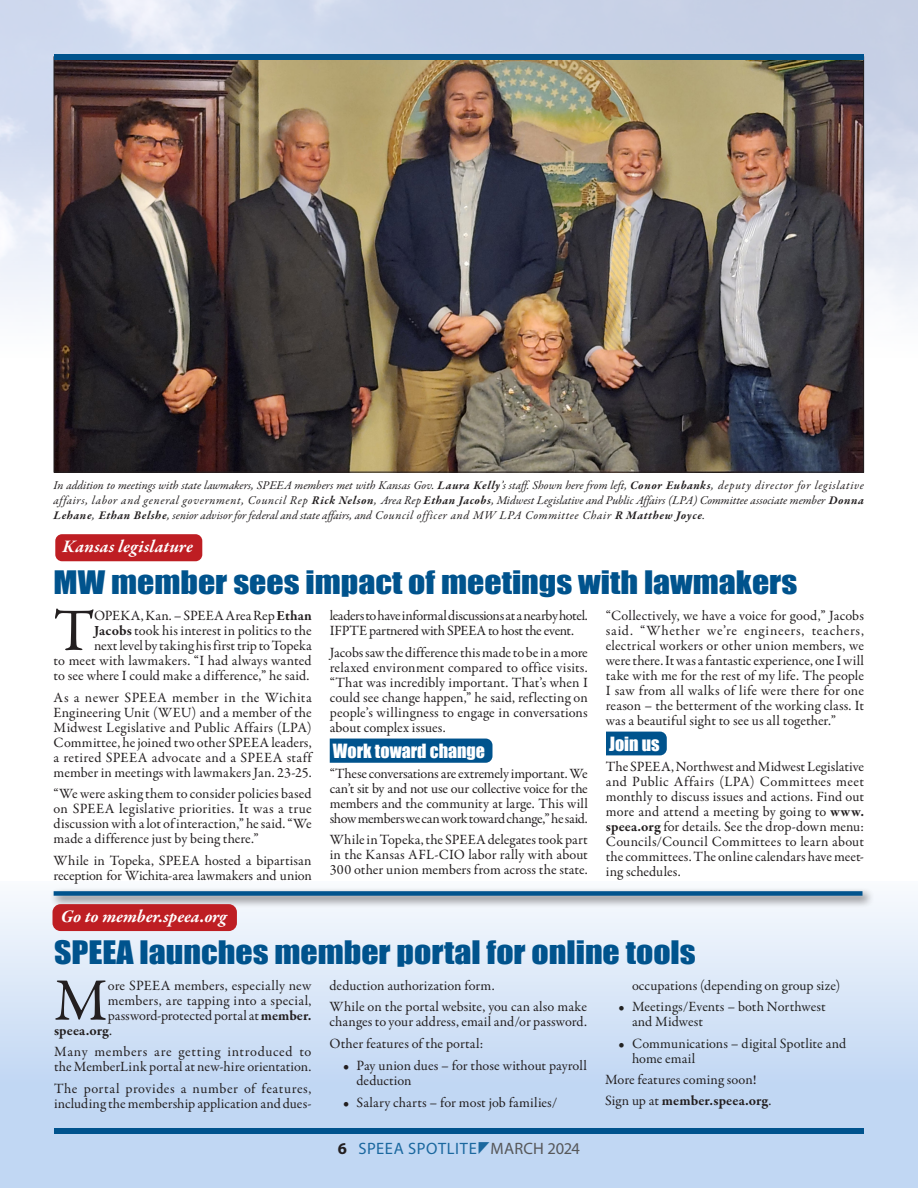
<style>
.page{position:relative;width:918px;height:1188px;background:#fff}
.page>*{position:absolute;margin:0;border:0;box-sizing:border-box;transform-origin:0 0}
.Spotlite_1st_para{font:60.6px "Garamond Premr Pro";color:#231f20}
.Spotlite_Headline{font:29.7px "Impact";color:#00538d;scale:1.14 1}
.Spotlite_subhead{font:18px "Impact";color:#fff}
.Red_header{font:italic 700 18px "Garamond Premr Pro";letter-spacing:-.005em;color:#fff}
.Red_banner_text_TNR_bold_ital{font:italic 700 18px "Garamond Premr Pro";letter-spacing:.01em;color:#fff}
.Spotlite_body{font:16.5px "Myriad Pro";letter-spacing:.025em;color:#1b689f}
.Spotlite_body-2{font:14.25px/15px "Garamond Premr Pro";letter-spacing:.005em;color:#231f20;text-align:justify}
.Spotlite_1st_para-2{font:14.25px/15px "Garamond Premr Pro";letter-spacing:.005em;color:#231f20;text-align:right}
.Spotlite_subhead-2{font:14.25px/15px "Garamond Premr Pro";letter-spacing:-.02em;color:#231f20;text-align:justify}
.t1{font:14.25px/15px "Garamond Premr Pro";letter-spacing:.005em;color:#222}
.Spotlite_body-3{font:14.25px/15px "Garamond Premr Pro";letter-spacing:-.025em;color:#231f20}
.Spotlite_body-4{font:700 14.25px "Garamond Premr Pro";letter-spacing:.01em;color:#231f20}
.Spotlite_1st_para-3{font:700 14.25px "Garamond Premr Pro";letter-spacing:.01em;color:#231f20}
.Spotlite_photo_captions{font:italic 12px/15px "Garamond Premr Pro";letter-spacing:.045em;color:#231f20;text-align:justify}
.s1{font-weight:700}
.s2{color:#231f20}
.s3{font-weight:400}
.s4{font-weight:700;color:#231f20}
.s5{color:#57585a}
</style>
<div class="page">
<img style="left:0;top:0;width:918px;height:473px">
<div style="left:0;top:881px;width:918px;height:307px;background:linear-gradient(to bottom,#f3f7fc,#b4cff1)"></div>
<div style="left:330px;top:739px;width:162px;height:24px;background:#00538d"></div>
<svg style="left:606px;top:732px;width:61px;height:23px"></svg>
<div style="left:54px;top:1128px;width:810px;height:6px;background:#00538d"></div>
<div style="left:50px;top:887px;width:824px;height:21px;background:#231f20;opacity:.75"></div>
<div style="left:54px;top:891px;width:808px;height:5px;background:#00538d"></div>
<div style="left:55px;top:534px;width:147px;height:27px;background:#be1e23;border-radius:7px"></div>
<div style="left:53px;top:904px;width:184px;height:27px;background:#be1e23;border-radius:8px"></div>
<img style="left:56px;top:60px;width:806px;height:410px">
<div style="left:54px;top:54px;width:810px;height:6px;background:#00538d"></div>
<svg style="left:479px;top:1142px;width:10px;height:12px"></svg>
<p class="Spotlite_photo_captions" style="left:54px;top:479px;width:812px">In addition to meetings with state lawmakers, SPEEA members met with Kansas Gov. <span class="s1">Laura Kelly</span>’s staff. Shown here from left, <span class="s1">Conor Eubanks</span>, deputy director for legislative affairs, labor and general government, Council Rep <span class="s1">Rick Nelson</span>, Area Rep <span class="s1">Ethan Jacobs</span>, Midwest Legislative and Public Affairs (LPA) Committee associate member <span class="s1">Donna Lehane</span>, <span class="s1">Ethan Belshe</span>, senior advisor for federal and state affairs, and Council officer and MW LPA Committee Chair <span class="s1">R Matthew Joyce</span>.</p>
<p class="Red_banner_text_TNR_bold_ital" style="left:63px;top:536px;width:132px">Kansas legislature</p>
<p class="Spotlite_Headline" style="left:54px;top:560px;width:654px">MW member sees impact of meetings with lawmakers</p>
<p class="Spotlite_1st_para" style="left:54px;top:594px;width:42px">T</p>
<p class="Spotlite_body-3" style="left:330px;top:608px;width:260px">leaders to have informal discussions at a nearby hotel.<br>IFPTE partnered with SPEEA to host the event.</p>
<p class="Spotlite_body-2" style="left:330px;top:645px;width:260px">Jacobs saw the difference this made to be in a more relaxed environment compared to office visits. “That was incredibly important. That’s when I could see change happen,” he said, reflecting on people’s willingness to engage in conversations about complex issues.</p>
<p class="Spotlite_subhead" style="left:333px;top:737px;width:154px">Work toward change</p>
<p class="Spotlite_subhead-2" style="left:330px;top:767px;width:260px">“These conversations are extremely important. We can’t sit by and not use our collective voice for the members and the community at large. This will show members we can work toward change,” he said.</p>
<p class="Spotlite_body-2" style="left:330px;top:832px;width:260px">While in Topeka, the SPEEA delegates took part in the Kansas AFL-CIO labor rally with about 300 other union members from across the state.</p>
<p class="Spotlite_body-2" style="left:606px;top:608px;width:260px">“Collectively, we have a voice for good,” Jacobs said. “Whether we’re engineers, teachers, electrical workers or other union members, we were there. It was a fantastic experience, one I will take with me for the rest of my life. The people I saw from all walks of life were there for one reason – the betterment of the working class. It was a beautiful sight to see us all together.”</p>
<p class="Spotlite_subhead" style="left:609px;top:730px;width:52px">Join us</p>
<p class="Spotlite_body-2" style="left:606px;top:760px;width:260px">The SPEEA, Northwest and Midwest Legislative and Public Affairs (LPA) Committees meet monthly to discuss issues and actions. Find out more and attend a meeting by going to <span class="s1">www. speea.org</span> for details. See the drop-down menu:<br>Councils/Council Committees to learn about the committees. The online calendars have meet&shy;ing schedules.</p>
<p class="Spotlite_1st_para-2" style="left:54px;top:608px;width:260px">OPEKA, Kan. – SPEEA Area Rep <span class="s1">Ethan Jacobs</span> took his interest in politics to the<br>next level by taking his first trip to Topeka<br>to meet with lawmakers. “I had always wanted to see where I could make a difference,” he said.</p>
<p class="Spotlite_body-2" style="left:54px;top:690px;width:260px">As a newer SPEEA member in the Wichita Engineering Unit (WEU) and a member of the Midwest Legislative and Public Affairs (LPA)<br>Committee, he joined two other SPEEA leaders, a retired SPEEA advocate and a SPEEA staff member in meetings with lawmakers Jan. 23-25.</p>
<p class="Spotlite_body-2" style="left:54px;top:787px;width:260px">“We were asking them to consider policies based on SPEEA legislative priorities. It was a true discussion with a lot of interaction,” he said. “We made a difference just by being there.”</p>
<p class="Spotlite_body-2" style="left:54px;top:853px;width:260px">While in Topeka, SPEEA hosted a bipartisan reception for Wichita-area lawmakers and union</p>
<p class="Red_header" style="left:61px;top:905px;width:168px">Go to member.speea.org</p>
<p class="Spotlite_Headline" style="left:54px;top:929px;width:564px">SPEEA launches member portal for online tools</p>
<p class="Spotlite_1st_para" style="left:54px;top:964px;width:55px">M</p>
<p class="Spotlite_1st_para-2" style="left:108px;top:978px;width:205px">ore SPEEA members, especially new</p>
<p class="t1" style="left:632px;top:978px;width:210px"><span class="s2">occupations</span> (depending on group size)</p>
<p class="t1" style="left:632px;top:1000px;width:195px;text-indent:-14px">• Meetings/Events – both Northwest and Midwest</p>
<p class="t1" style="left:632px;top:1036px;width:216px;text-indent:-14px">• Communications – digital Spotlite and home email</p>
<p class="Spotlite_body-2" style="left:605px;top:1072px;width:153px">More features coming soon!</p>
<p class="Spotlite_body-4" style="left:605px;top:1092px;width:168px"><span class="s3">Sign up at</span> member.speea.org<span class="s3">.</span></p>
<p class="Spotlite_body-2" style="left:330px;top:978px;width:167px">deduction authorization form.</p>
<p class="Spotlite_body-2" style="left:330px;top:1000px;width:259px">While on the portal website, you can also make changes to your address, email and/or password.</p>
<p class="Spotlite_body-2" style="left:330px;top:1036px;width:155px">Other features of the portal:</p>
<p class="Spotlite_body-2" style="left:357px;top:1058px;width:232px;text-indent:-14px">• Pay union dues – for those without payroll deduction</p>
<p class="Spotlite_body-2" style="left:343px;top:1095px;width:216px">• Salary charts – for most job families/</p>
<p class="Spotlite_1st_para-2" style="left:108px;top:993px;width:205px">members, are tapping into a special,</p>
<p class="Spotlite_1st_para-2" style="left:108px;top:1008px;width:205px">password-protected portal at <span class="s1">member.</span></p>
<p class="Spotlite_1st_para-3" style="left:54px;top:1021px;width:60px">speea.org<span class="s3">.</span></p>
<p class="Spotlite_body-2" style="left:54px;top:1045px;width:259px">Many members are getting introduced to the MemberLink portal at new-hire orientation.</p>
<p class="Spotlite_body-2" style="left:54px;top:1081px;width:259px">The portal provides a number of features, including the membership application and dues-</p>
<p class="Spotlite_body" style="left:338px;top:1139px;width:244px"><span class="s4">6</span> SPEEA SPOTLITE <span class="s5">MARCH 2024</span></p>
</div>
